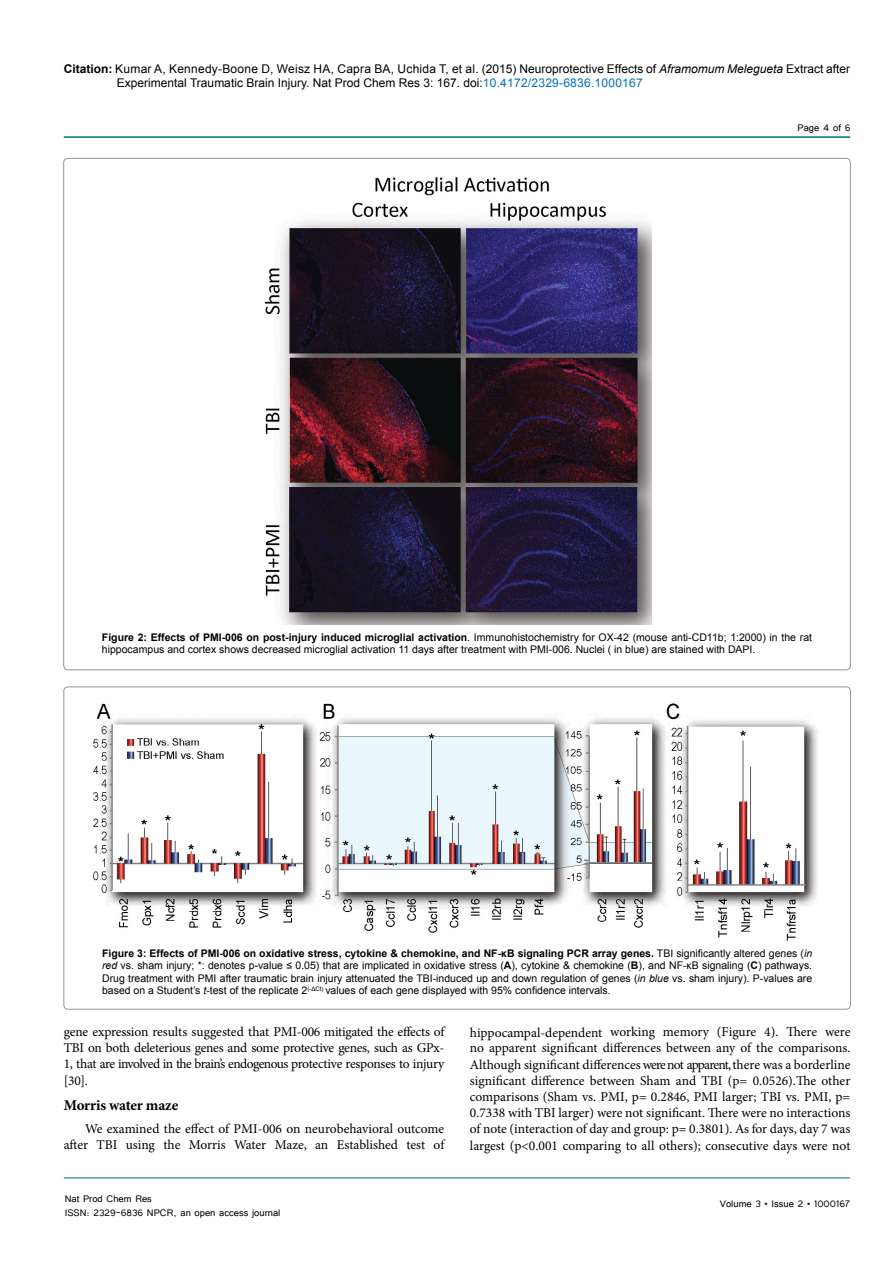
<style>
.page{position:relative;width:893px;height:1263px;background:#fff}
.page>*{position:absolute;margin:0;border:0;box-sizing:border-box;transform-origin:0 0}
.t1{font:700 15px "Minion Pro";letter-spacing:-.01em;color:#000}
.t2{font:13.5px/16.2px "Minion Pro";letter-spacing:-.005em;color:#000;text-align:justify}
.t3{font:12px/14.4px "Arial";color:#000}
.t4{font:12px/14.4px "Tunga";color:#000}
.t5{font:10.5px/12.6px "Arial";color:#000}
.s1{font-weight:700}
.s2{font-style:italic}
.s3{color:#0072bc}
</style>
<div class="page">
<hr style="left:64px;top:1178px;width:786px;height:1px;background:#007071">
<hr style="left:64px;top:136px;width:786px;height:2px;background:#007071">
<img style="left:264px;top:177px;width:387px;height:448px">
<img style="left:93px;top:703px;width:725px;height:237px">
<p class="t3" style="left:117px;top:61px;width:735px;text-indent:-53px"><span class="s1">Citation:</span> Kumar A, Kennedy-Boone D, Weisz HA, Capra BA, Uchida T, et al. (2015) Neuroprotective Effects of <span class="s2">Aframomum Melegueta</span> Extract after<br>Experimental Traumatic Brain Injury. Nat Prod Chem Res 3: 167. doi:<span class="s3">10.4172/2329-6836.1000167</span></p>
<p class="t4" style="left:797px;top:119px;width:55px">Page 4 of 6</p>
<p class="t5" style="left:102px;top:631px;width:712px"><span class="s1">Figure 2: Effects of PMI-006 on post-injury induced microglial activation</span>. Immunohistochemistry for OX-42 (mouse anti-CD11b; 1:2000) in the rat hippocampus and cortex shows decreased microglial activation 11 days after treatment with PMI-006. Nuclei ( in blue) are stained with DAPI.</p>
<p class="t5" style="left:102px;top:947px;width:712px;text-align:justify"><span class="s1">Figure 3: Effects of PMI-006 on oxidative stress, cytokine &amp; chemokine, and NF-κB signaling PCR array genes.</span> TBI significantly altered genes (<span class="s2">in red</span> vs. sham injury; *: denotes p<span class="s2">-</span>value ≤ 0.05) that are implicated in oxidative stress (<span class="s1">A</span>), cytokine &amp; chemokine (<span class="s1">B</span>), and NF-κB signaling (<span class="s1">C</span>) pathways.<br>Drug treatment with PMI after traumatic brain injury attenuated the TBI-induced up and down regulation of genes (<span class="s2">in blue</span> vs. sham injury). P-values are based on a Student’s <span class="s2">t</span>-test of the replicate 2<sup>(-ΔCt)</sup> values of each gene displayed with 95% confidence intervals.</p>
<p class="t2" style="left:64px;top:1024px;width:382px">gene expression results suggested that PMI-006 mitigated the effects of TBI on both deleterious genes and some protective genes, such as GPx-1, that are involved in the brain’s endogenous protective responses to injury [30].</p>
<p class="t1" style="left:64px;top:1094px;width:116px">Morris water maze</p>
<p class="t2" style="left:64px;top:1120px;width:382px;line-height:17px;text-align:right">We examined the effect of PMI-006 on neurobehavioral outcome after TBI using the Morris Water Maze, an Established test of</p>
<p class="t4" style="left:65px;top:1190px;width:217px">Nat Prod Chem Res<br>ISSN: 2329-6836 NPCR, an open access journal</p>
<p class="t2" style="left:470px;top:1024px;width:382px">hippocampal-dependent working memory (Figure 4). There were no apparent significant differences between any of the comparisons.<br>Although significant differences were not apparent, there was a borderline significant difference between Sham and TBI (p= 0.0526).The other comparisons (Sham vs. PMI, p= 0.2846, PMI larger; TBI vs. PMI, p= 0.7338 with TBI larger) were not significant. There were no interactions of note (interaction of day and group: p= 0.3801). As for days, day 7 was largest (p&lt;0.001 comparing to all others); consecutive days were not</p>
<p class="t4" style="left:720px;top:1196px;width:131px">Volume 3 • Issue 2 • 1000167</p>
</div>
